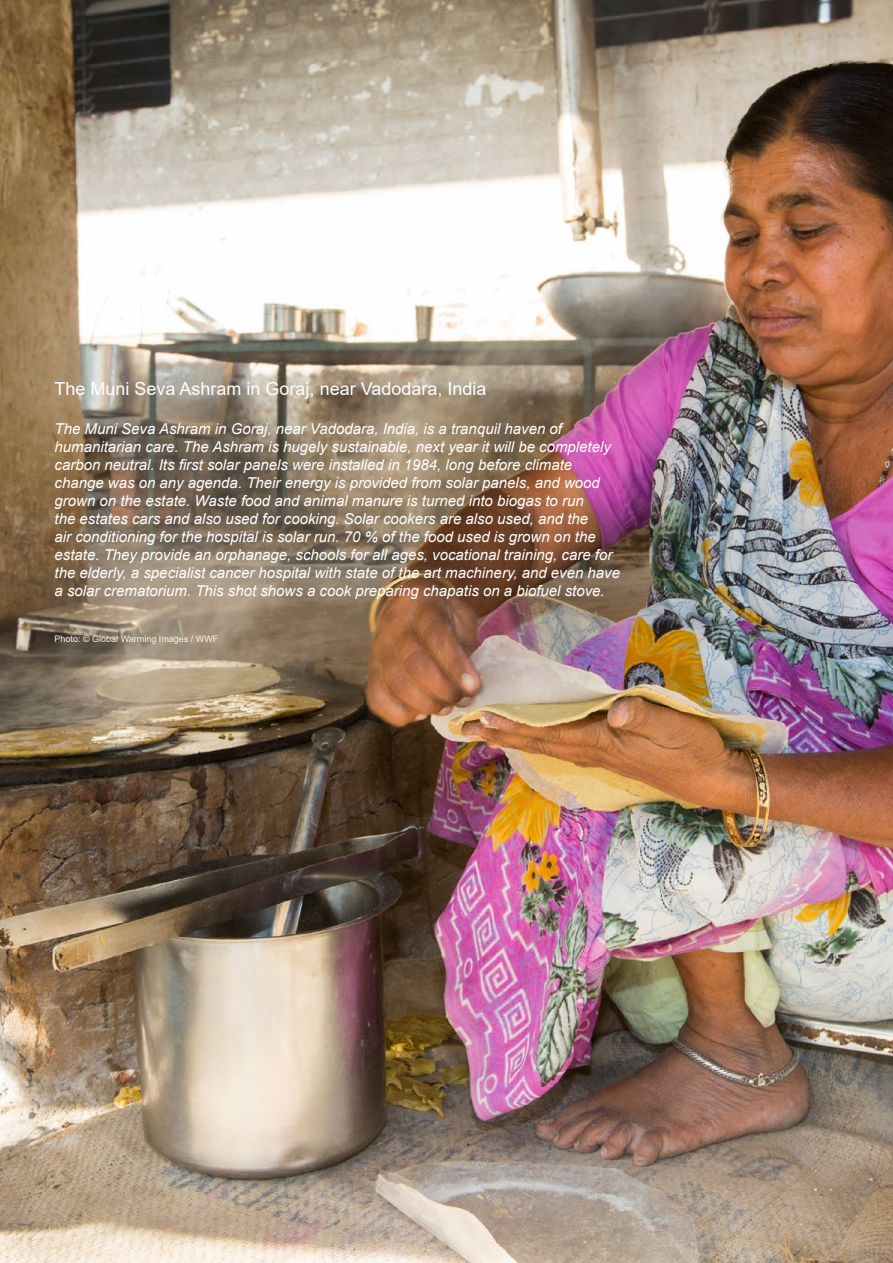
<style>
.page{position:relative;width:893px;height:1263px;background:#fff}
.page>*{position:absolute;margin:0;border:0;box-sizing:border-box;transform-origin:0 0}
.t1{font:18px "Arial";color:#fff}
.t2{font:italic 15px/18px "Arial";color:#fff}
.t3{font:9px "Arial";color:#f6f5ed}
</style>
<div class="page">
<img style="left:0;top:0;width:893px;height:1263px">
<p class="t1" style="left:55px;top:376px;width:433px">The Muni Seva Ashram in Goraj, near Vadodara, India</p>
<p class="t2" style="left:55px;top:420px;width:567px">The Muni Seva Ashram in Goraj, near Vadodara, India, is a tranquil haven of humanitarian care. The Ashram is hugely sustainable, next year it will be completely carbon neutral. Its first solar panels were installed in 1984, long before climate change was on any agenda. Their energy is provided from solar panels, and wood grown on the estate. Waste food and animal manure is turned into biogas to run<br>the estates cars and also used for cooking. Solar cookers are also used, and the<br>air conditioning for the hospital is solar run. 70 % of the food used is grown on the estate. They provide an orphanage, schools for all ages, vocational training, care for the elderly, a specialist cancer hospital with state of the art machinery, and even have a solar crematorium. This shot shows a cook preparing chapatis on a biofuel stove.</p>
<p class="t3" style="left:55px;top:633px;width:165px">Photo: © Global Warming Images / WWF</p>
</div>
